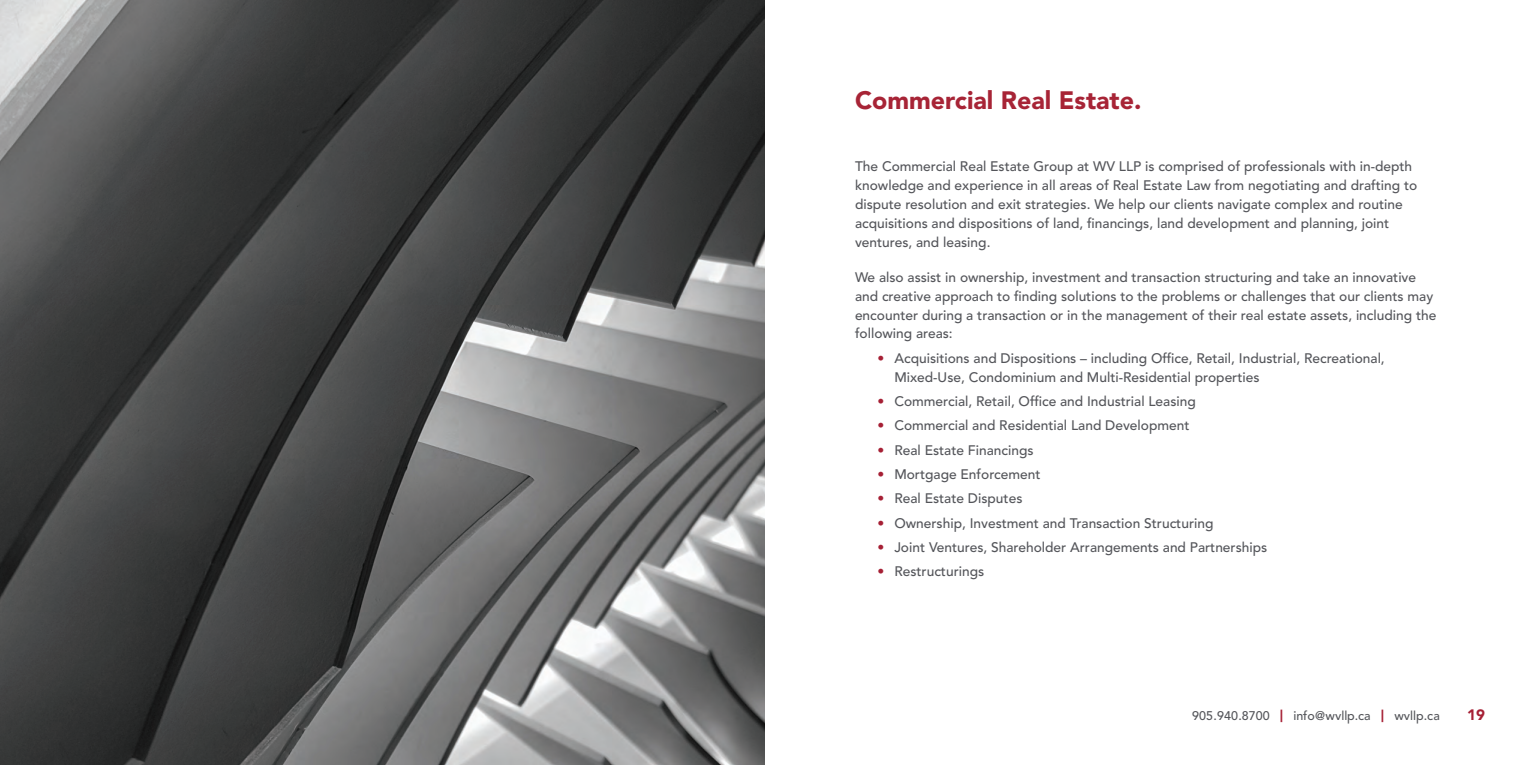
<style>
.page{position:relative;width:1530px;height:765px;background:#fff}
.page>*{position:absolute;margin:0;border:0;box-sizing:border-box;transform-origin:0 0}
.t1{font:900 25px "Avenir LT Std";color:#a72436}
.t2{font:900 15px "Avenir LT Std";color:#a62035}
.t3{font:500 13.75px/18.8px "Avenir LT Std";color:#54555a}
.t4{font:500 12.5px "Avenir LT Std";color:#54555a}
.s1{font-weight:800;color:#a62035}
.s2{font-weight:900;color:#a62035}
</style>
<div class="page">
<img style="left:0;top:0;width:765px;height:765px">
<p class="t1" style="left:855px;top:85px;width:288px">Commercial Real Estate.</p>
<p class="t3" style="left:855px;top:158px;width:564px">The Commercial Real Estate Group at WV LLP is comprised of professionals with in-depth knowledge and experience in all areas of Real Estate Law from negotiating and drafting to dispute resolution and exit strategies. We help our clients navigate complex and routine acquisitions and dispositions of land, financings, land development and planning, joint ventures, and leasing.</p>
<p class="t3" style="left:855px;top:268px;width:583px">We also assist in ownership, investment and transaction structuring and take an innovative and creative approach to finding solutions to the problems or challenges that our clients may encounter during a transaction or in the management of their real estate assets, including the following areas:</p>
<p class="t3" style="left:894px;top:349px;width:492px;text-indent:-17px"><span class="s1">•</span> Acquisitions and Dispositions – including Office, Retail, Industrial, Recreational,<br>Mixed-Use, Condominium and Multi-Residential properties</p>
<p class="t3" style="left:877px;top:392px;width:320px"><span class="s1">•</span> Commercial, Retail, Office and Industrial Leasing</p>
<p class="t3" style="left:877px;top:416px;width:314px"><span class="s1">•</span> Commercial and Residential Land Development</p>
<p class="t3" style="left:877px;top:441px;width:158px"><span class="s1">•</span> Real Estate Financings</p>
<p class="t3" style="left:877px;top:465px;width:165px"><span class="s1">•</span> Mortgage Enforcement</p>
<p class="t3" style="left:877px;top:490px;width:146px"><span class="s1">•</span> Real Estate Disputes</p>
<p class="t3" style="left:877px;top:514px;width:337px"><span class="s1">•</span> Ownership, Investment and Transaction Structuring</p>
<p class="t3" style="left:877px;top:538px;width:391px"><span class="s1">•</span> Joint Ventures, Shareholder Arrangements and Partnerships</p>
<p class="t3" style="left:877px;top:563px;width:108px"><span class="s1">•</span> Restructurings</p>
<p class="t4" style="left:1192px;top:708px;width:249px">905.940.8700 <span class="s2">|</span> info@wvllp.ca <span class="s2">|</span> wvllp.ca</p>
<p class="t2" style="left:1467px;top:706px;width:19px">19</p>
</div>
